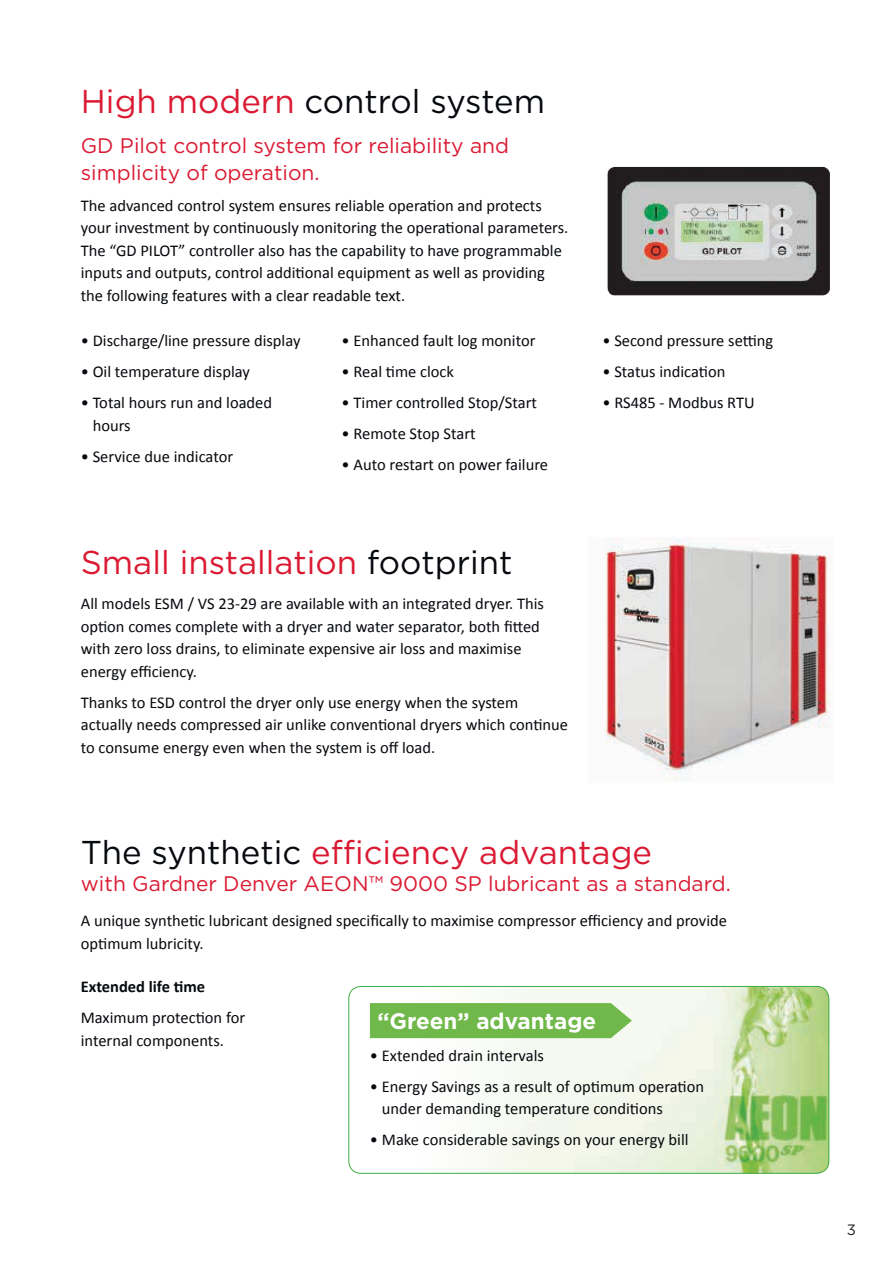
<style>
.page{position:relative;width:893px;height:1263px;background:#fff}
.page>*{position:absolute;margin:0;border:0;box-sizing:border-box;transform-origin:0 0}
.t1{font:33px "Gotham";color:#da1a32}
.t2{font:33px "Gotham";color:#06090d}
.t3{font:700 22.35px "Gotham";color:#fff}
.t4{font:21px/27px "Gotham";color:#da1a32}
.t5{font:16.5px/22.5px "Calibri";color:#06090d}
.t6{font:700 16.5px "Calibri";color:#06090d}
.t7{font:15px "Gotham";color:#231f20}
.s1{color:#da1a32}
.s2{color:#06090d}
</style>
<div class="page">
<img style="left:607px;top:167px;width:223px;height:129px">
<img style="left:605px;top:538px;width:226px;height:242px">
<img style="left:420px;top:986px;width:409px;height:188px">
<div style="left:348px;top:986px;width:481px;height:188px;border:1px solid #41ad49;border-radius:12px"></div>
<div style="left:370px;top:1003px;width:262px;height:35px;background:#6fb849"></div>
<h1 class="t2" style="left:81px;top:80px;width:466px"><span class="s1">High modern</span> control system</h1>
<p class="t4" style="left:81px;top:131px;width:430px">GD Pilot control system for reliability and simplicity of operation.</p>
<p class="t5" style="left:81px;top:193px;width:489px">The advanced control system ensures reliable operation and protects your investment by continuously monitoring the operational parameters.<br>The “GD PILOT” controller also has the capability to have programmable inputs and outputs, control additional equipment as well as providing the following features with a clear readable text.</p>
<p class="t5" style="left:81px;top:329px;width:221px">• Discharge/line pressure display</p>
<p class="t5" style="left:81px;top:360px;width:171px">• Oil temperature display</p>
<p class="t5" style="left:93px;top:391px;width:181px;text-indent:-12px">• Total hours run and loaded hours</p>
<p class="t5" style="left:81px;top:444px;width:154px">• Service due indicator</p>
<p class="t5" style="left:342px;top:329px;width:195px">• Enhanced fault log monitor</p>
<p class="t5" style="left:342px;top:360px;width:114px">• Real time clock</p>
<p class="t5" style="left:342px;top:391px;width:197px">• Timer controlled Stop/Start</p>
<p class="t5" style="left:342px;top:422px;width:136px">• Remote Stop Start</p>
<p class="t5" style="left:342px;top:453px;width:208px">• Auto restart on power failure</p>
<h1 class="t1" style="left:81px;top:541px;width:433px">Small installation <span class="s2">footprint</span></h1>
<p class="t5" style="left:81px;top:591px;width:465px">All models ESM / VS 23-29 are available with an integrated dryer. This option comes complete with a dryer and water separator, both fitted with zero loss drains, to eliminate expensive air loss and maximise energy efficiency.</p>
<p class="t5" style="left:81px;top:690px;width:489px">Thanks to ESD control the dryer only use energy when the system actually needs compressed air unlike conventional dryers which continue to consume energy even when the system is off load.</p>
<p class="t5" style="left:602px;top:329px;width:172px">• Second pressure setting</p>
<p class="t5" style="left:602px;top:360px;width:125px">• Status indication</p>
<p class="t5" style="left:602px;top:391px;width:154px">• RS485 - Modbus RTU</p>
<h1 class="t1" style="left:81px;top:831px;width:573px"><span class="s2">The synthetic</span> efficiency advantage</h1>
<p class="t4" style="left:81px;top:870px;width:651px">with Gardner Denver AEON™ 9000 SP lubricant as a standard.</p>
<p class="t5" style="left:81px;top:909px;width:648px">A unique synthetic lubricant designed specifically to maximise compressor efficiency and provide optimum lubricity.</p>
<p class="t6" style="left:81px;top:976px;width:126px">Extended life time</p>
<p class="t5" style="left:81px;top:1006px;width:166px">Maximum protection for internal components.</p>
<h2 class="t3" style="left:377px;top:1008px;width:220px">“Green” advantage</h2>
<p class="t5" style="left:370px;top:1043px;width:175px">• Extended drain intervals</p>
<p class="t5" style="left:382px;top:1074px;width:324px;text-indent:-12px">• Energy Savings as a result of optimum operation under demanding temperature conditions</p>
<p class="t5" style="left:370px;top:1128px;width:320px">• Make considerable savings on your energy bill</p>
<p class="t7" style="left:847px;top:1220px;width:11px">3</p>
</div>
